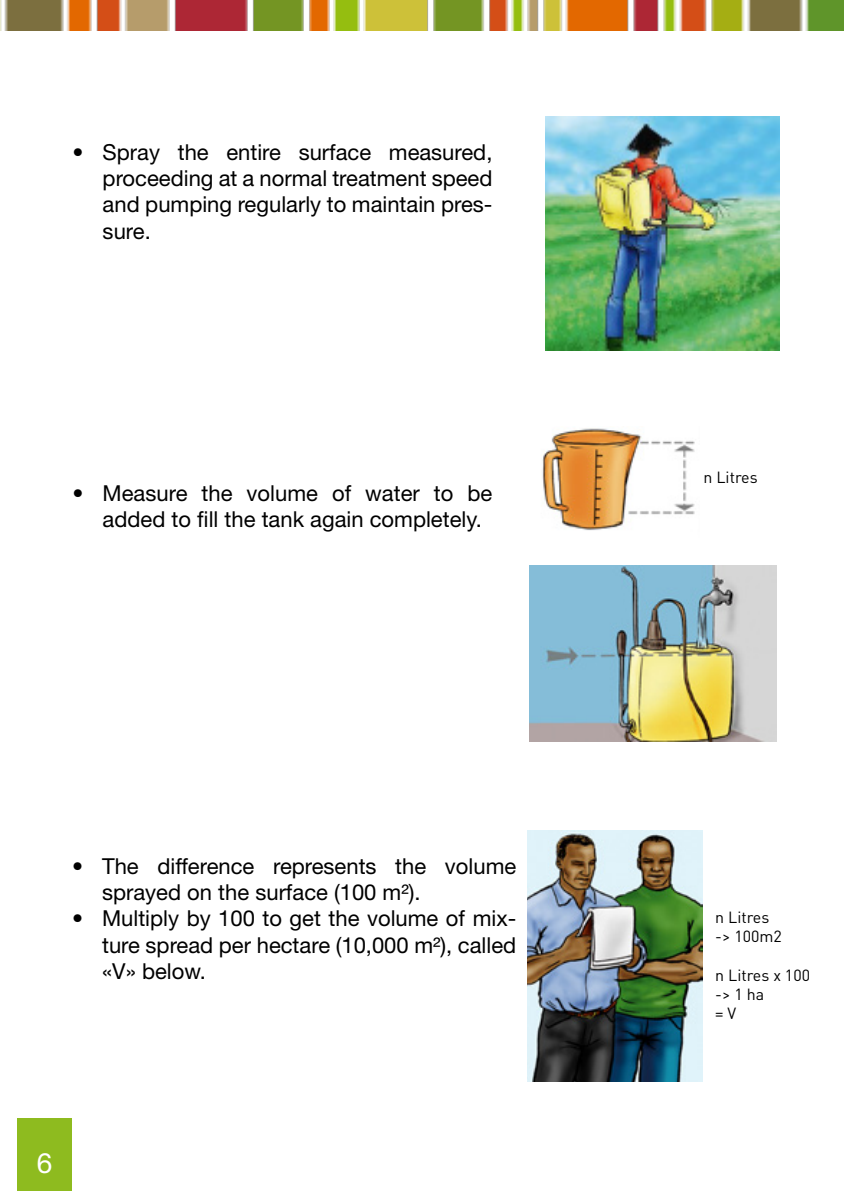
<style>
.page{position:relative;width:851px;height:1191px;background:#fff}
.page>*{position:absolute;margin:0;border:0;box-sizing:border-box;transform-origin:0 0}
.t1{font:28px "Helvetica Neue LT Std";color:#fff}
.t2{font:22px/26.4px "Helvetica Neue LT Std";color:#000;text-align:justify}
.t3{font:16px/19.2px "DIN Pro";color:#000}
</style>
<div class="page">
<div style="left:17px;top:1119px;width:55px;height:72px;background:#8ebb1f"></div>
<img style="left:0;top:0;width:843px;height:30px">
<img style="left:542px;top:428px;width:153px;height:103px">
<img style="left:529px;top:566px;width:247px;height:175px">
<img style="left:527px;top:830px;width:175px;height:251px">
<img style="left:545px;top:116px;width:234px;height:234px">
<p class="t2" style="left:103px;top:138px;width:391px;text-indent:-30px">• Spray the entire surface measured, proceeding at a normal treatment speed and pumping regularly to maintain pres&shy;sure.</p>
<p class="t2" style="left:103px;top:479px;width:391px;text-indent:-30px">• Measure the volume of water to be added to fill the tank again completely.</p>
<p class="t3" style="left:703px;top:467px;width:56px">n Litres</p>
<p class="t2" style="left:102px;top:852px;width:415px;text-indent:-30px">• The difference represents the volume sprayed on the surface (100 m²).</p>
<p class="t2" style="left:102px;top:905px;width:415px;text-indent:-30px">• Multiply by 100 to get the volume of mix&shy;ture spread per hectare (10,000 m²), called «V» below.</p>
<p class="t3" style="left:715px;top:907px;width:68px">n Litres -&gt; 100m2</p>
<p class="t3" style="left:715px;top:964px;width:96px">n Litres x 100 -&gt; 1 ha<br>= V</p>
<p class="t1" style="left:37px;top:1146px;width:17px">6</p>
</div>
